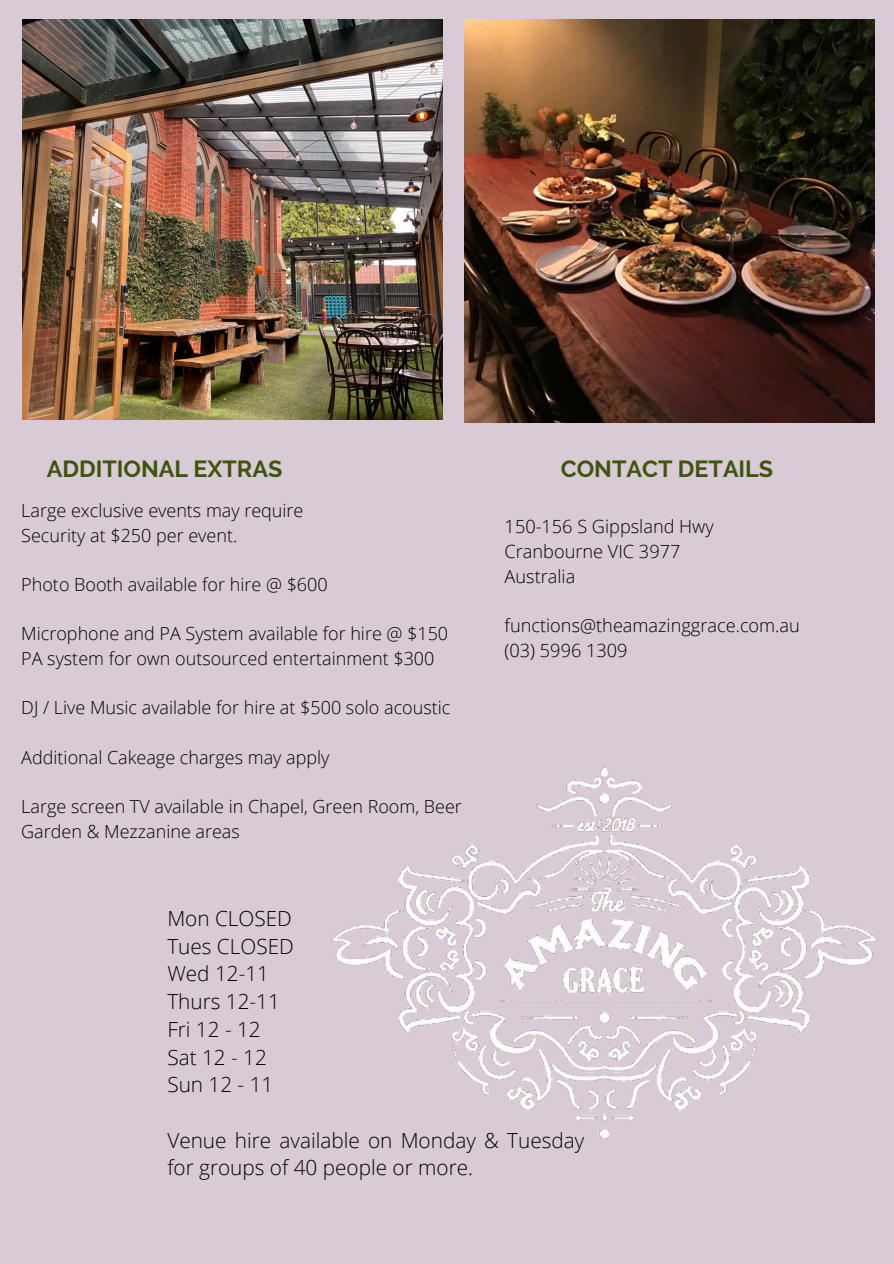
<style>
.page{position:relative;width:894px;height:1264px;background:#fff}
.page>*{position:absolute;margin:0;border:0;box-sizing:border-box;transform-origin:0 0}
.t1{font:700 23.25px "Raleway";color:#3d550c}
.t2{font:300 20.7px/27.8px "Open Sans";color:#000}
.t3{font:300 18.15px "Open Sans";color:#000}
.t4{font:300 18px/24.8px "Open Sans";color:#000}
</style>
<div class="page">
<div style="left:0;top:0;width:893px;height:1263px;background:#d8cbd5"></div>
<img style="left:465px;top:19px;width:409px;height:403px">
<img style="left:22px;top:19px;width:420px;height:401px">
<img style="left:331px;top:766px;width:546px;height:373px">
<p class="t1" style="left:47px;top:455px;width:237px">ADDITIONAL EXTRAS</p>
<h1 class="t4" style="left:21px;top:497px;width:283px">Large exclusive events may require</h1>
<p class="t4" style="left:21px;top:522px;width:217px">Security at $250 per event.</p>
<p class="t4" style="left:21px;top:571px;width:308px">Photo Booth available for hire @ $600</p>
<p class="t4" style="left:21px;top:621px;width:428px">Microphone and PA System available for hire @ $150</p>
<p class="t4" style="left:21px;top:645px;width:414px">PA system for own outsourced entertainment $300</p>
<p class="t4" style="left:21px;top:695px;width:430px">DJ / Live Music available for hire at $500 solo acoustic</p>
<p class="t4" style="left:21px;top:744px;width:309px">Additional Cakeage charges may apply</p>
<p class="t4" style="left:21px;top:793px;width:442px">Large screen TV available in Chapel, Green Room, Beer<br>Garden &amp; Mezzanine areas</p>
<p class="t1" style="left:560px;top:455px;width:214px">CONTACT DETAILS</p>
<p class="t3" style="left:504px;top:514px;width:210px">150-156 S Gippsland Hwy</p>
<p class="t3" style="left:504px;top:538px;width:177px">Cranbourne VIC 3977</p>
<p class="t3" style="left:504px;top:563px;width:72px">Australia</p>
<h2 class="t3" style="left:504px;top:613px;width:297px">functions@theamazinggrace.com.au</h2>
<h2 class="t3" style="left:504px;top:637px;width:124px">(03) 5996 1309</h2>
<p class="t2" style="left:167px;top:904px;width:128px">Mon CLOSED<br>Tues CLOSED<br>Wed 12-11<br>Thurs 12-11<br>Fri 12 - 12<br>Sat 12 - 12<br>Sun 12 - 11</p>
<p class="t2" style="left:167px;top:1125px;width:418px">Venue hire available on Monday &amp; Tuesday for groups of 40 people or more.</p>
</div>
